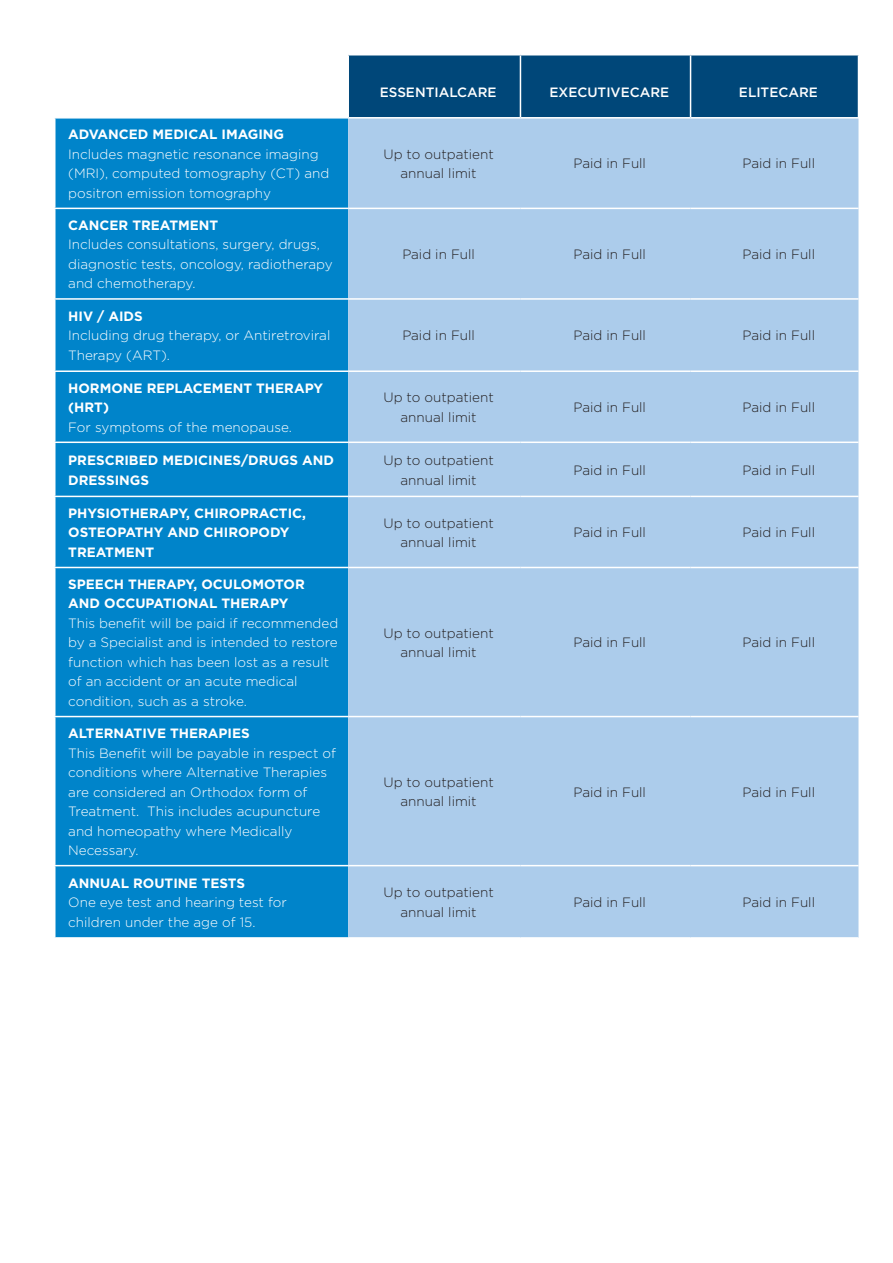
<style>
.page{position:relative;width:893px;height:1263px;background:#fff}
.page>*{position:absolute;margin:0;border:0;box-sizing:border-box;transform-origin:0 0}
.Cuerpo_de_texto{font:300 13.5px/19.5px "Gotham";color:#fff}
.Texto_tabla{font:300 13.5px/19.5px "Gotham";color:#231f20;text-align:center}
.Cuerpo_de_texto-2{font:700 13.5px/19.5px "Gotham";color:#fff}
.Texto_tabla-2{font:500 13.5px "Gotham";color:#fff}
.s1{font-weight:700}
</style>
<div class="page">
<div style="left:349px;top:56px;width:509px;height:61px;background:#004779"></div>
<div style="left:56px;top:119px;width:292px;height:818px;background:#0084ca"></div>
<div style="left:348px;top:119px;width:510px;height:818px;background:#accceb"></div>
<hr style="left:520px;top:55px;width:1px;height:62px;background:#fff">
<hr style="left:690px;top:55px;width:1px;height:62px;background:#fff">
<hr style="left:54px;top:298px;width:294px;height:2px;background:#fff">
<hr style="left:54px;top:370px;width:294px;height:2px;background:#fff">
<hr style="left:54px;top:441px;width:294px;height:2px;background:#fff">
<hr style="left:54px;top:496px;width:294px;height:1px;background:#fff">
<hr style="left:54px;top:567px;width:294px;height:1px;background:#fff">
<hr style="left:54px;top:716px;width:294px;height:1px;background:#fff">
<hr style="left:348px;top:298px;width:172px;height:2px;background:#fff">
<hr style="left:348px;top:370px;width:172px;height:2px;background:#fff">
<hr style="left:348px;top:441px;width:172px;height:2px;background:#fff">
<hr style="left:520px;top:298px;width:170px;height:2px;background:#fff">
<hr style="left:520px;top:370px;width:170px;height:2px;background:#fff">
<hr style="left:520px;top:441px;width:170px;height:2px;background:#fff">
<hr style="left:690px;top:298px;width:168px;height:2px;background:#fff">
<hr style="left:690px;top:370px;width:168px;height:2px;background:#fff">
<hr style="left:690px;top:441px;width:168px;height:2px;background:#fff">
<hr style="left:348px;top:496px;width:172px;height:1px;background:#fff">
<hr style="left:520px;top:496px;width:170px;height:1px;background:#fff">
<hr style="left:690px;top:496px;width:168px;height:1px;background:#fff">
<hr style="left:348px;top:567px;width:172px;height:1px;background:#fff">
<hr style="left:348px;top:716px;width:172px;height:1px;background:#fff">
<hr style="left:520px;top:567px;width:170px;height:1px;background:#fff">
<hr style="left:520px;top:716px;width:170px;height:1px;background:#fff">
<hr style="left:690px;top:567px;width:168px;height:1px;background:#fff">
<hr style="left:690px;top:716px;width:168px;height:1px;background:#fff">
<hr style="left:54px;top:865px;width:294px;height:1px;background:#fff">
<hr style="left:54px;top:208px;width:294px;height:1px;background:#fff">
<hr style="left:348px;top:865px;width:172px;height:1px;background:#fff">
<hr style="left:520px;top:865px;width:170px;height:1px;background:#fff">
<hr style="left:690px;top:865px;width:168px;height:1px;background:#fff">
<hr style="left:348px;top:208px;width:172px;height:1px;background:#fff">
<hr style="left:520px;top:208px;width:170px;height:1px;background:#fff">
<hr style="left:690px;top:208px;width:168px;height:1px;background:#fff">
<p class="Cuerpo_de_texto" style="left:68px;top:124px;width:263px"><span class="s1">ADVANCED MEDICAL IMAGING<br></span>Includes magnetic resonance imaging (MRI), computed tomography (CT) and positron emission tomography</p>
<p class="Cuerpo_de_texto" style="left:68px;top:215px;width:266px"><span class="s1">CANCER TREATMENT<br></span>Includes consultations, surgery, drugs, diagnostic tests, oncology, radiotherapy and chemotherapy.</p>
<p class="Cuerpo_de_texto" style="left:68px;top:306px;width:264px"><span class="s1">HIV / AIDS<br></span>Including drug therapy, or Antiretroviral<br>Therapy (ART).</p>
<p class="Cuerpo_de_texto-2" style="left:68px;top:378px;width:256px">HORMONE REPLACEMENT THERAPY (HRT)</p>
<p class="Cuerpo_de_texto" style="left:68px;top:417px;width:225px">For symptoms of the menopause.</p>
<p class="Texto_tabla-2" style="left:380px;top:83px;width:118px">ESSENTIALCARE</p>
<p class="Texto_tabla-2" style="left:549px;top:83px;width:121px">EXECUTIVECARE</p>
<p class="Texto_tabla-2" style="left:739px;top:83px;width:80px">ELITECARE</p>
<p class="Texto_tabla" style="left:383px;top:144px;width:112px">Up to outpatient annual limit</p>
<p class="Texto_tabla" style="left:573px;top:154px;width:74px">Paid in Full</p>
<p class="Texto_tabla" style="left:742px;top:154px;width:74px">Paid in Full</p>
<p class="Texto_tabla" style="left:402px;top:244px;width:74px">Paid in Full</p>
<p class="Texto_tabla" style="left:573px;top:244px;width:74px">Paid in Full</p>
<p class="Texto_tabla" style="left:742px;top:244px;width:74px">Paid in Full</p>
<p class="Texto_tabla" style="left:402px;top:326px;width:74px">Paid in Full</p>
<p class="Texto_tabla" style="left:573px;top:326px;width:74px">Paid in Full</p>
<p class="Texto_tabla" style="left:742px;top:326px;width:74px">Paid in Full</p>
<p class="Texto_tabla" style="left:383px;top:387px;width:112px">Up to outpatient annual limit</p>
<p class="Texto_tabla" style="left:573px;top:397px;width:74px">Paid in Full</p>
<p class="Texto_tabla" style="left:742px;top:397px;width:74px">Paid in Full</p>
<p class="Cuerpo_de_texto-2" style="left:68px;top:450px;width:267px">PRESCRIBED MEDICINES/DRUGS AND<br>DRESSINGS</p>
<p class="Texto_tabla" style="left:383px;top:450px;width:112px">Up to outpatient annual limit</p>
<p class="Texto_tabla" style="left:573px;top:460px;width:74px">Paid in Full</p>
<p class="Texto_tabla" style="left:742px;top:460px;width:74px">Paid in Full</p>
<p class="Cuerpo_de_texto-2" style="left:68px;top:503px;width:239px">PHYSIOTHERAPY, CHIROPRACTIC,<br>OSTEOPATHY AND CHIROPODY<br>TREATMENT</p>
<p class="Texto_tabla" style="left:383px;top:513px;width:112px">Up to outpatient annual limit</p>
<p class="Texto_tabla" style="left:573px;top:522px;width:74px">Paid in Full</p>
<p class="Texto_tabla" style="left:742px;top:522px;width:74px">Paid in Full</p>
<p class="Cuerpo_de_texto-2" style="left:68px;top:574px;width:238px">SPEECH THERAPY, OCULOMOTOR<br>AND OCCUPATIONAL THERAPY</p>
<p class="Cuerpo_de_texto" style="left:68px;top:613px;width:272px">This benefit will be paid if recommended by a Specialist and is intended to restore function which has been lost as a result of an accident or an acute medical condition, such as a stroke.</p>
<p class="Texto_tabla" style="left:383px;top:623px;width:112px">Up to outpatient annual limit</p>
<p class="Texto_tabla" style="left:573px;top:632px;width:74px">Paid in Full</p>
<p class="Texto_tabla" style="left:742px;top:632px;width:74px">Paid in Full</p>
<p class="Cuerpo_de_texto" style="left:68px;top:723px;width:269px"><span class="s1">ALTERNATIVE THERAPIES<br></span>This Benefit will be payable in respect of conditions where Alternative Therapies are considered an Orthodox form of<br>Treatment. This includes acupuncture and homeopathy where Medically<br>Necessary.</p>
<p class="Texto_tabla" style="left:383px;top:772px;width:112px">Up to outpatient annual limit</p>
<p class="Texto_tabla" style="left:573px;top:782px;width:74px">Paid in Full</p>
<p class="Texto_tabla" style="left:742px;top:782px;width:74px">Paid in Full</p>
<p class="Cuerpo_de_texto" style="left:68px;top:873px;width:220px"><span class="s1">ANNUAL ROUTINE TESTS<br></span>One eye test and hearing test for children under the age of 15.</p>
<p class="Texto_tabla" style="left:383px;top:882px;width:112px">Up to outpatient annual limit</p>
<p class="Texto_tabla" style="left:573px;top:892px;width:74px">Paid in Full</p>
<p class="Texto_tabla" style="left:742px;top:892px;width:74px">Paid in Full</p>
</div>
